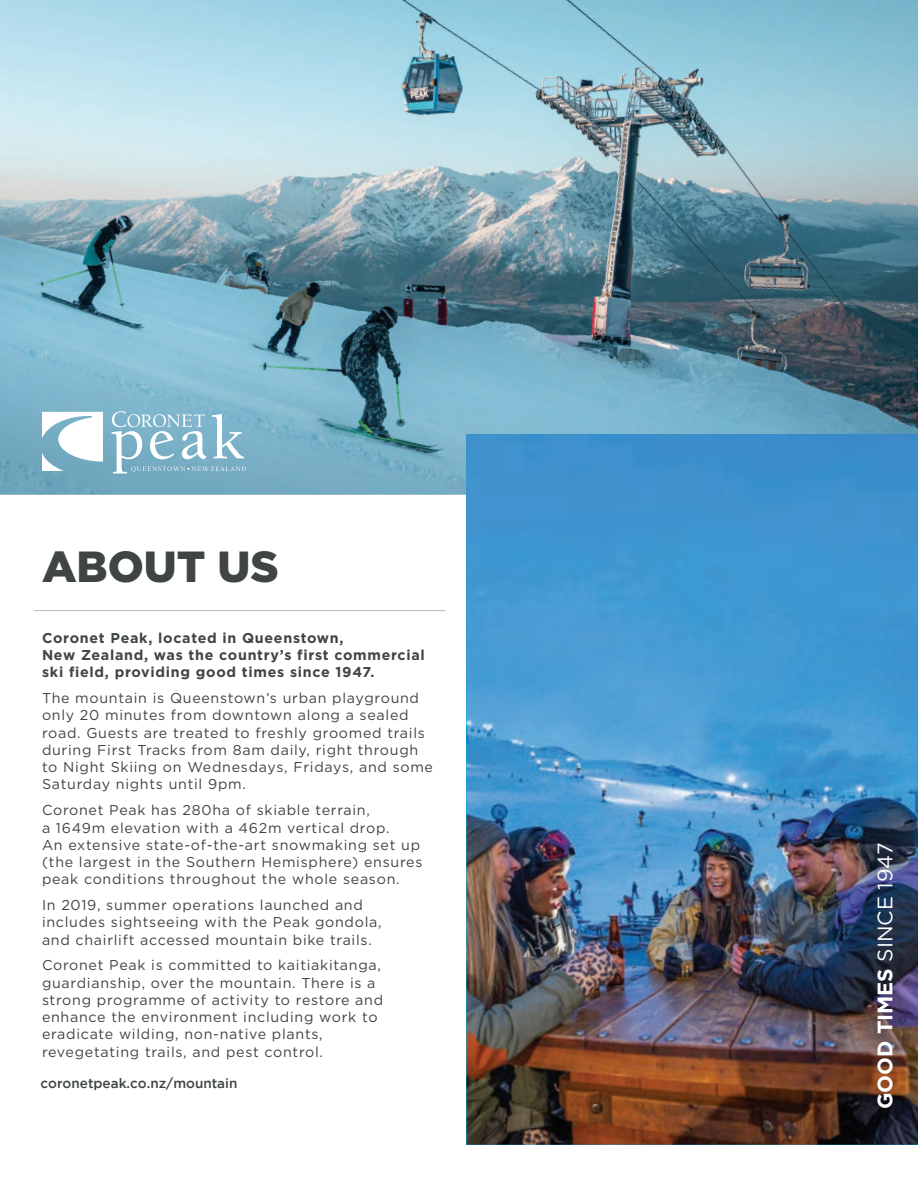
<style>
.page{position:relative;width:918px;height:1188px;background:#fff}
.page>*{position:absolute;margin:0;border:0;box-sizing:border-box;transform-origin:0 0}
.t1{font:900 43.5px "Gotham";color:#3f4543}
.t2{font:700 21px "Gotham";color:#fff}
.t3{font:14.25px/17.2px "Gotham";letter-spacing:.05em;color:#3f4543}
.t4{font:700 14.25px/17.2px "Gotham";letter-spacing:.05em;color:#3f4543}
.t5{font:500 13.5px "Gotham";color:#3f4543}
.s1{font-weight:400}
</style>
<div class="page">
<hr style="left:34px;top:610px;width:411px;height:1px;background:#babbba">
<img style="left:0;top:0;width:918px;height:495px">
<svg style="left:0;top:227px;width:918px;height:267px;background:#6593a6"></svg>
<div style="left:466px;top:435px;width:452px;height:175px;background:#3f94cf"></div>
<img style="left:466px;top:610px;width:452px;height:535px">
<svg style="left:42px;top:412px;width:61px;height:59px"></svg>
<svg style="left:112px;top:411px;width:134px;height:62px;background:#95c0d2"></svg>
<h1 class="t1" style="left:42px;top:536px;width:238px">ABOUT US</h1>
<p class="t4" style="left:42px;top:629px;width:384px">Coronet Peak, located in Queenstown,<br>New Zealand, was the country’s first commercial ski field, providing good times since 1947.</p>
<p class="t3" style="left:42px;top:689px;width:393px">The mountain is Queenstown’s urban playground only 20 minutes from downtown along a sealed road. Guests are treated to freshly groomed trails during First Tracks from 8am daily, right through to Night Skiing on Wednesdays, Fridays, and some Saturday nights until 9pm.</p>
<p class="t3" style="left:42px;top:801px;width:382px">Coronet Peak has 280ha of skiable terrain,<br>a 1649m elevation with a 462m vertical drop.<br>An extensive state-of-the-art snowmaking set up (the largest in the Southern Hemisphere) ensures peak conditions throughout the whole season.</p>
<p class="t3" style="left:42px;top:896px;width:341px">In 2019, summer operations launched and includes sightseeing with the Peak gondola, and chairlift accessed mountain bike trails.</p>
<p class="t3" style="left:42px;top:956px;width:343px">Coronet Peak is committed to kaitiakitanga, guardianship, over the mountain. There is a strong programme of activity to restore and enhance the environment including work to eradicate wilding, non-native plants, revegetating trails, and pest control.</p>
<p class="t5" style="left:40px;top:1076px;width:198px">coronetpeak.co.nz/mountain</p>
<h2 class="t2" style="left:871px;top:1109px;width:268px;rotate:-90deg">GOOD TIMES <span class="s1">SINCE 1947</span></h2>
</div>
